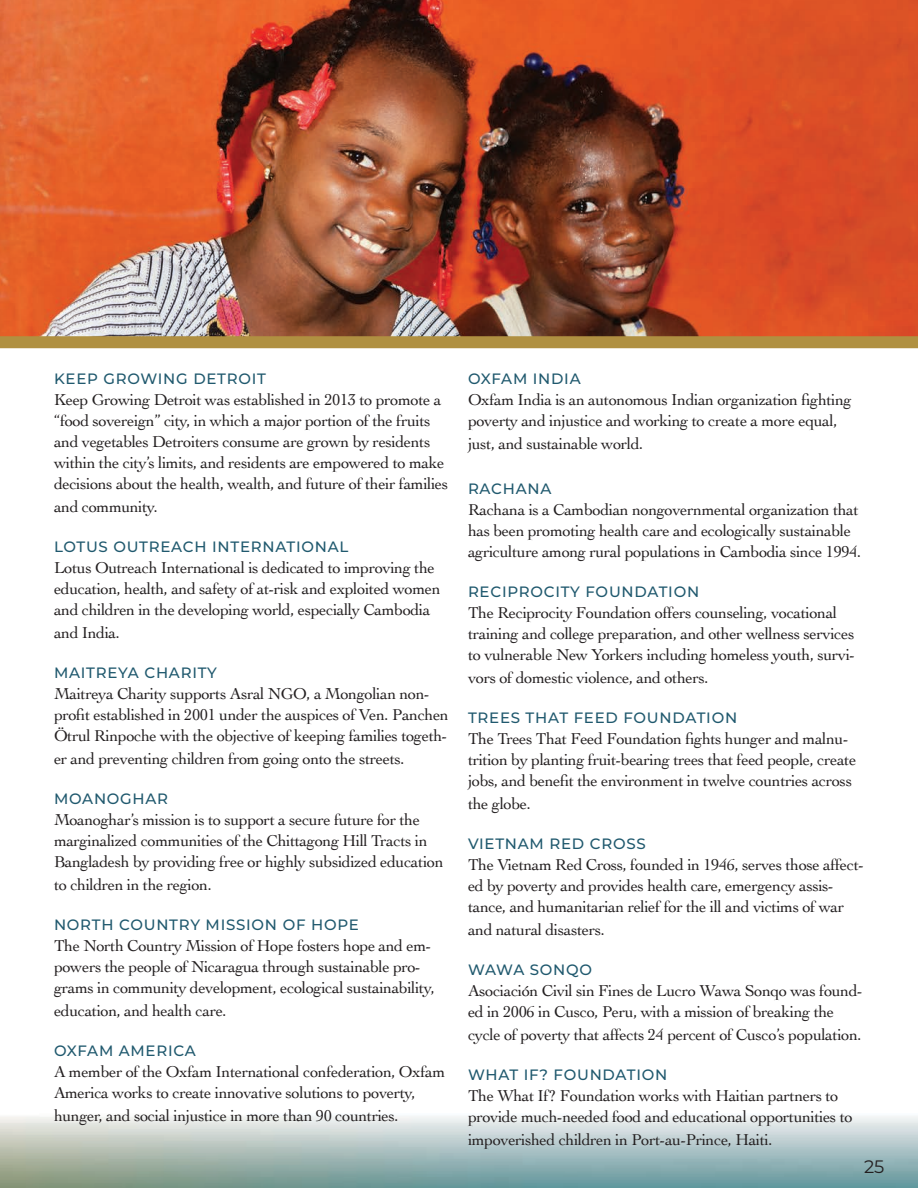
<style>
.page{position:relative;width:918px;height:1188px;background:#fff}
.page>*{position:absolute;margin:0;border:0;box-sizing:border-box;transform-origin:0 0}
.t1{font:18px "Montserrat";color:#231f20}
.t2{font:16.5px/21px "Cochin";letter-spacing:-.025em;color:#231f20}
.t3{font:500 15px "Montserrat";letter-spacing:.05em;color:#20596e}
.t4{font:500 15px "Montserrat";letter-spacing:.03em;color:#20596e}
</style>
<div class="page">
<img style="left:0;top:1116px;width:918px;height:72px">
<img style="left:0;top:0;width:918px;height:336px">
<div style="left:0;top:336px;width:918px;height:12px;background:#b09041"></div>
<p class="t3" style="left:54px;top:368px;width:214px">KEEP GROWING DETROIT</p>
<p class="t2" style="left:54px;top:389px;width:396px">Keep Growing Detroit was established in 2013 to promote a “food sovereign” city, in which a major portion of the fruits and vegetables Detroiters consume are grown by residents within the city’s limits, and residents are empowered to make decisions about the health, wealth, and future of their families</p>
<p class="t2" style="left:54px;top:495px;width:106px">and community.</p>
<p class="t3" style="left:54px;top:536px;width:296px">LOTUS OUTREACH INTERNATIONAL</p>
<p class="t2" style="left:54px;top:557px;width:388px">Lotus Outreach International is dedicated to improving the education, health, and safety of at-risk and exploited women and children in the developing world, especially Cambodia</p>
<p class="t2" style="left:54px;top:621px;width:67px">and India.</p>
<p class="t3" style="left:54px;top:662px;width:164px">MAITREYA CHARITY</p>
<p class="t2" style="left:54px;top:683px;width:396px">Maitreya Charity supports Asral NGO, a Mongolian non&shy;profit established in 2001 under the auspices of Ven. Panchen<br>Ötrul Rinpoche with the objective of keeping families togeth-</p>
<p class="t2" style="left:54px;top:747px;width:352px">er and preventing children from going onto the streets.</p>
<p class="t3" style="left:54px;top:788px;width:116px">MOANOGHAR</p>
<p class="t2" style="left:54px;top:809px;width:391px">Moanoghar’s mission is to support a secure future for the marginalized communities of the Chittagong Hill Tracts in<br>Bangladesh by providing free or highly subsidized education</p>
<p class="t2" style="left:54px;top:873px;width:159px">to children in the region.</p>
<p class="t3" style="left:54px;top:914px;width:306px">NORTH COUNTRY MISSION OF HOPE</p>
<p class="t2" style="left:54px;top:935px;width:382px">The North Country Mission of Hope fosters hope and em&shy;powers the people of Nicaragua through sustainable pro&shy;grams in community development, ecological sustainability,</p>
<p class="t2" style="left:54px;top:999px;width:174px">education, and health care.</p>
<p class="t3" style="left:54px;top:1040px;width:143px">OXFAM AMERICA</p>
<p class="t2" style="left:54px;top:1061px;width:393px">A member of the Oxfam International confederation, Oxfam<br>America works to create innovative solutions to poverty,</p>
<p class="t2" style="left:54px;top:1104px;width:346px">hunger, and social injustice in more than 90 countries.</p>
<p class="t3" style="left:468px;top:368px;width:114px">OXFAM INDIA</p>
<p class="t2" style="left:468px;top:389px;width:385px">Oxfam India is an autonomous Indian organization fighting poverty and injustice and working to create a more equal,</p>
<p class="t2" style="left:468px;top:432px;width:177px">just, and sustainable world.</p>
<p class="t3" style="left:468px;top:478px;width:85px">RACHANA</p>
<p class="t2" style="left:468px;top:498px;width:395px">Rachana is a Cambodian nongovernmental organization that has been promoting health care and ecologically sustainable agriculture among rural populations in Cambodia since 1994.</p>
<p class="t3" style="left:468px;top:581px;width:233px">RECIPROCITY FOUNDATION</p>
<p class="t2" style="left:468px;top:602px;width:389px">The Reciprocity Foundation offers counseling, vocational training and college preparation, and other wellness services to vulnerable New Yorkers including homeless youth, survi-</p>
<p class="t2" style="left:468px;top:666px;width:242px">vors of domestic violence, and others.</p>
<p class="t3" style="left:468px;top:707px;width:271px">TREES THAT FEED FOUNDATION</p>
<p class="t2" style="left:468px;top:728px;width:390px">The Trees That Feed Foundation fights hunger and malnu&shy;trition by planting fruit-bearing trees that feed people, create jobs, and benefit the environment in twelve countries across</p>
<p class="t2" style="left:468px;top:792px;width:64px">the globe.</p>
<p class="t3" style="left:468px;top:833px;width:179px">VIETNAM RED CROSS</p>
<p class="t2" style="left:468px;top:854px;width:398px">The Vietnam Red Cross, founded in 1946, serves those affect&shy;ed by poverty and provides health care, emergency assis&shy;tance, and humanitarian relief for the ill and victims of war</p>
<p class="t2" style="left:468px;top:918px;width:138px">and natural disasters.</p>
<p class="t4" style="left:468px;top:959px;width:126px">WAWA SONQO</p>
<p class="t2" style="left:468px;top:980px;width:396px">Asociación Civil sin Fines de Lucro Wawa Sonqo was found&shy;ed in 2006 in Cusco, Peru, with a mission of breaking the</p>
<p class="t2" style="left:468px;top:1023px;width:395px">cycle of poverty that affects 24 percent of Cusco’s population.</p>
<p class="t3" style="left:468px;top:1064px;width:201px">WHAT IF? FOUNDATION</p>
<p class="t2" style="left:468px;top:1085px;width:386px">The What If? Foundation works with Haitian partners to provide much-needed food and educational opportunities to</p>
<p class="t2" style="left:468px;top:1128px;width:306px">impoverished children in Port-au-Prince, Haiti.</p>
<p class="t1" style="left:864px;top:1154px;width:22px">25</p>
</div>
